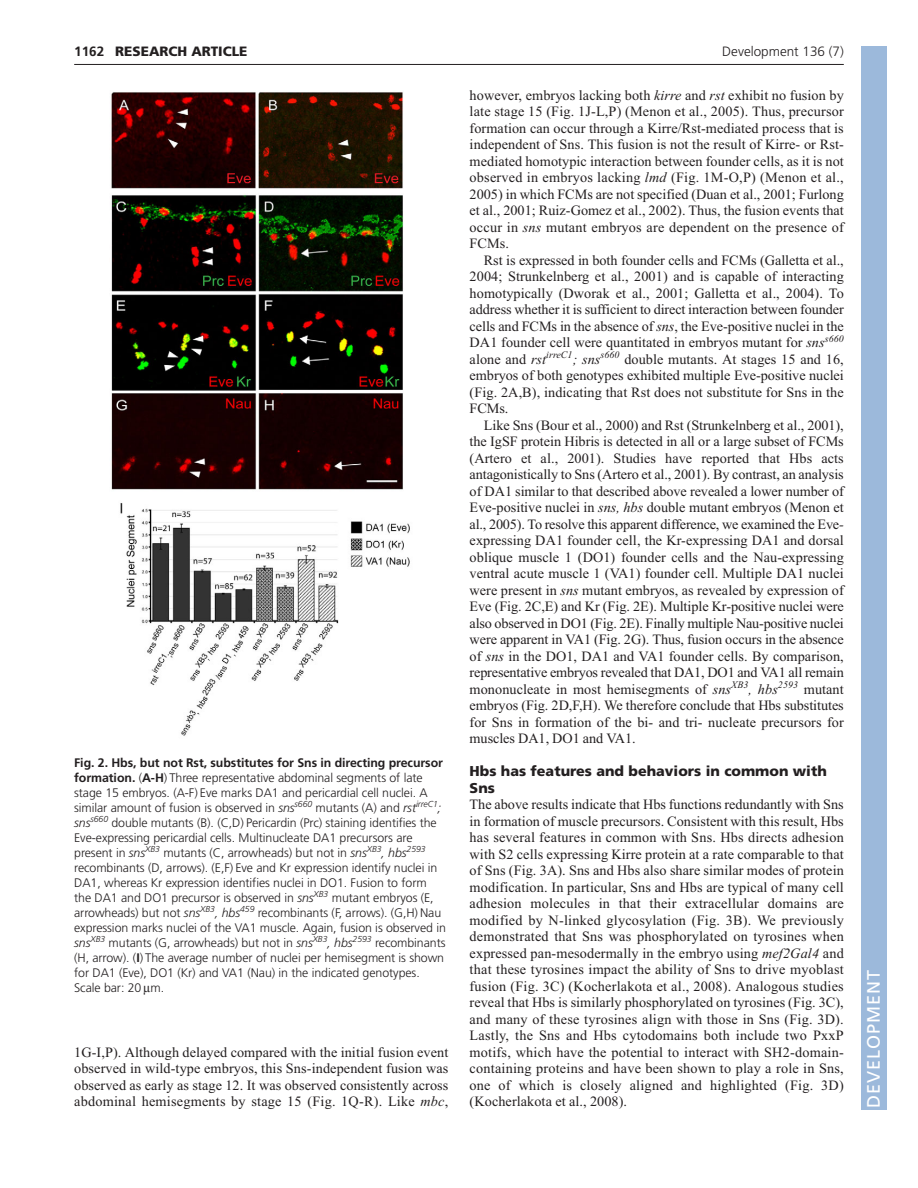
<style>
.page{position:relative;width:918px;height:1188px;background:#fff}
.page>*{position:absolute;margin:0;border:0;box-sizing:border-box;transform-origin:0 0}
.t1{font:18px "Frutiger LT Std";letter-spacing:.055em;color:#fff}
.t2{font:14.25px/16.5px "Times New Roman";letter-spacing:.005em;color:#231f20;text-align:justify}
.t3{font:900 14.25px/16.5px "Frutiger LT Std";color:#231f20}
.t4{font:300 13.5px "Frutiger LT Std";color:#231f20}
.t5{font:900 13.5px "Frutiger LT Std";color:#231f20}
.t6{font:700 13.5px "Frutiger LT Std";color:#231f20}
.t7{font:300 12.3px/15px "Frutiger LT Std";letter-spacing:-.005em;color:#231f20}
.s1{font-weight:700}
.s2{font-style:italic}
</style>
<div class="page">
<hr style="left:74px;top:64px;width:770px;height:1px;background:#231f20">
<img style="left:111px;top:92px;width:299px;height:644px">
<div style="left:861px;top:46px;width:25px;height:1064px;background:#9cb9db"></div>
<p class="t6" style="left:74px;top:46px;width:32px">1162</p>
<p class="t5" style="left:115px;top:46px;width:134px">RESEARCH ARTICLE</p>
<p class="t4" style="left:722px;top:46px;width:123px">Development 136 (7)</p>
<p class="t7" style="left:74px;top:756px;width:373px"><span class="s1">Fig. 2. Hbs, but not Rst, substitutes for Sns in directing precursor formation.</span> (<span class="s1">A-H</span>) Three representative abdominal segments of late stage 15 embryos. (A-F) Eve marks DA1 and pericardial cell nuclei. A similar amount of fusion is observed in <span class="s2">sns</span><sup>s660</sup> mutants (A) and <span class="s2">rst</span><sup>irreC1</sup><span class="s2">; sns</span><sup>s660</sup> double mutants (B). (C,D) Pericardin (Prc) staining identifies the Eve-expressing pericardial cells. Multinucleate DA1 precursors are present in <span class="s2">sns</span><sup>XB3</sup> mutants (C, arrowheads) but not in <span class="s2">sns</span><sup>XB3</sup><span class="s2">, hbs</span><sup>2593 </sup>recombinants (D, arrows). (E,F) Eve and Kr expression identify nuclei in DA1, whereas Kr expression identifies nuclei in DO1. Fusion to form the DA1 and DO1 precursor is observed in <span class="s2">sns</span><sup>XB3</sup> mutant embryos (E, arrowheads) but not <span class="s2">sns</span><sup>XB3</sup><span class="s2">, hbs</span><sup>459</sup> recombinants (F, arrows). (G,H) Nau expression marks nuclei of the VA1 muscle. Again, fusion is observed in <span class="s2">sns</span><sup>XB3</sup> mutants (G, arrowheads) but not in <span class="s2">sns</span><sup>XB3</sup><span class="s2">, hbs</span><sup>2593</sup> recombinants (H, arrow). (<span class="s1">I</span>) The average number of nuclei per hemisegment is shown for DA1 (Eve), DO1 (Kr) and VA1 (Nau) in the indicated genotypes.<br>Scale bar: 20 m.</p>
<p class="t2" style="left:74px;top:1045px;width:376px">1G-I,P). Although delayed compared with the initial fusion event observed in wild-type embryos, this Sns-independent fusion was observed as early as stage 12. It was observed consistently across abdominal hemisegments by stage 15 (Fig. 1Q-R). Like <span class="s2">mbc</span>,</p>
<p class="t2" style="left:470px;top:88px;width:376px">however, embryos lacking both <span class="s2">kirre</span> and <span class="s2">rst</span> exhibit no fusion by late stage 15 (Fig. 1J-L,P) (Menon et al., 2005). Thus, precursor formation can occur through a Kirre/Rst-mediated process that is independent of Sns. This fusion is not the result of Kirre- or Rst&shy;mediated homotypic interaction between founder cells, as it is not observed in embryos lacking <span class="s2">lmd</span> (Fig. 1M-O,P) (Menon et al., 2005) in which FCMs are not specified (Duan et al., 2001; Furlong et al., 2001; Ruiz-Gomez et al., 2002). Thus, the fusion events that occur in <span class="s2">sns</span> mutant embryos are dependent on the presence of FCMs.</p>
<p class="t2" style="left:470px;top:253px;width:376px;text-indent:14px">Rst is expressed in both founder cells and FCMs (Galletta et al., 2004; Strunkelnberg et al., 2001) and is capable of interacting homotypically (Dworak et al., 2001; Galletta et al., 2004). To address whether it is sufficient to direct interaction between founder cells and FCMs in the absence of <span class="s2">sns</span>, the Eve-positive nuclei in the DA1 founder cell were quantitated in embryos mutant for <span class="s2">sns</span><sup>s660 </sup>alone and <span class="s2">rst</span><sup>irreC1</sup><span class="s2">; sns</span><sup>s660</sup> double mutants. At stages 15 and 16, embryos of both genotypes exhibited multiple Eve-positive nuclei (Fig. 2A,B), indicating that Rst does not substitute for Sns in the FCMs.</p>
<p class="t2" style="left:470px;top:418px;width:376px;text-indent:14px">Like Sns (Bour et al., 2000) and Rst (Strunkelnberg et al., 2001), the IgSF protein Hibris is detected in all or a large subset of FCMs (Artero et al., 2001). Studies have reported that Hbs acts antagonistically to Sns (Artero et al., 2001). By contrast, an analysis of DA1 similar to that described above revealed a lower number of Eve-positive nuclei in <span class="s2">sns, hbs</span> double mutant embryos (Menon et al., 2005). To resolve this apparent difference, we examined the Eve&shy;expressing DA1 founder cell, the Kr-expressing DA1 and dorsal oblique muscle 1 (DO1) founder cells and the Nau-expressing ventral acute muscle 1 (VA1) founder cell. Multiple DA1 nuclei were present in <span class="s2">sns</span> mutant embryos, as revealed by expression of Eve (Fig. 2C,E) and Kr (Fig. 2E). Multiple Kr-positive nuclei were also observed in DO1 (Fig. 2E). Finally multiple Nau-positive nuclei were apparent in VA1 (Fig. 2G). Thus, fusion occurs in the absence of <span class="s2">sns</span> in the DO1, DA1 and VA1 founder cells. By comparison, representative embryos revealed that DA1, DO1 and VA1 all remain mononucleate in most hemisegments of <span class="s2">sns</span><sup>XB3</sup><span class="s2">, hbs</span><sup>2593</sup> mutant embryos (Fig. 2D,F,H). We therefore conclude that Hbs substitutes for Sns in formation of the bi- and tri- nucleate precursors for muscles DA1, DO1 and VA1.</p>
<p class="t3" style="left:470px;top:764px;width:359px">Hbs has features and behaviors in common with<br>Sns</p>
<p class="t2" style="left:470px;top:798px;width:376px">The above results indicate that Hbs functions redundantly with Sns in formation of muscle precursors. Consistent with this result, Hbs has several features in common with Sns. Hbs directs adhesion with S2 cells expressing Kirre protein at a rate comparable to that of Sns (Fig. 3A). Sns and Hbs also share similar modes of protein modification. In particular, Sns and Hbs are typical of many cell adhesion molecules in that their extracellular domains are modified by N-linked glycosylation (Fig. 3B). We previously demonstrated that Sns was phosphorylated on tyrosines when expressed pan-mesodermally in the embryo using <span class="s2">mef2Gal4</span> and that these tyrosines impact the ability of Sns to drive myoblast fusion (Fig. 3C) (Kocherlakota et al., 2008). Analogous studies reveal that Hbs is similarly phosphorylated on tyrosines (Fig. 3C), and many of these tyrosines align with those in Sns (Fig. 3D).<br>Lastly, the Sns and Hbs cytodomains both include two PxxP motifs, which have the potential to interact with SH2-domain&shy;containing proteins and have been shown to play a role in Sns, one of which is closely aligned and highlighted (Fig. 3D) (Kocherlakota et al., 2008).</p>
<p class="t1" style="left:863px;top:1108px;width:140px;rotate:-90deg">DEVELOPMENT</p>
</div>
